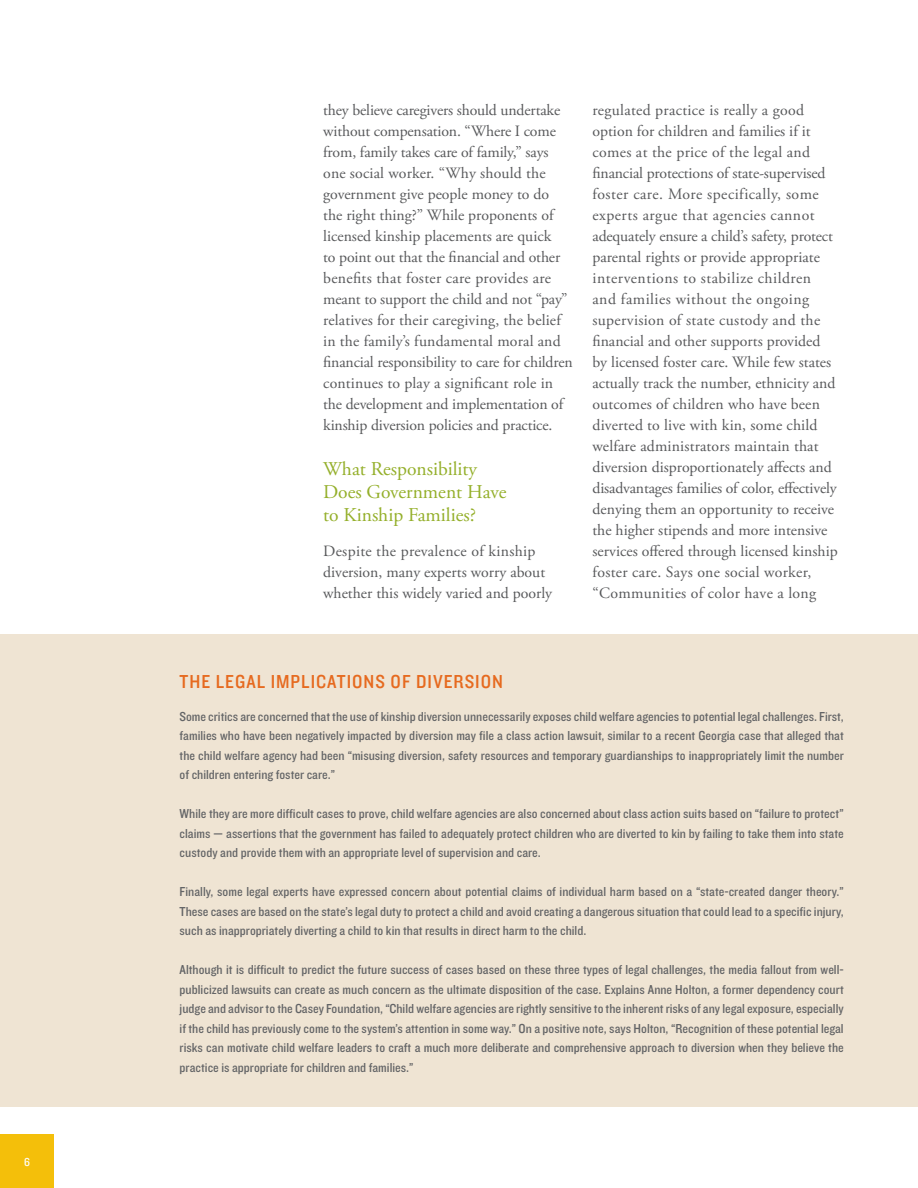
<style>
.page{position:relative;width:918px;height:1188px;background:#fff}
.page>*{position:absolute;margin:0;border:0;box-sizing:border-box;transform-origin:0 0}
.t1{font:19.5px/23.2px "Adobe Garamond Pro";color:#94af2a}
.t2{font:19.5px "Knockout 30 Junior Welterwt";letter-spacing:.05em;color:#e66a1f}
.t3{font:15.75px/21px "Adobe Garamond Pro";color:#58595b}
.t4{font:13.5px/19.5px "Knockout 30 Junior Welterwt";color:#636466;text-align:justify}
.t5{font:12px "Knockout 30 Junior Welterwt";color:#fff}
</style>
<div class="page">
<div style="left:0;top:634px;width:918px;height:473px;background:#efe4d3"></div>
<div style="left:0;top:1134px;width:54px;height:54px;background:#f4bf0a"></div>
<p class="t5" style="left:24px;top:1154px;width:7px">6</p>
<p class="t3" style="left:323px;top:100px;width:251px">they believe caregivers should undertake without compensation. “Where I come from, family takes care of family,” says one social worker. “Why should the government give people money to do<br>the right thing?” While proponents of licensed kinship placements are quick<br>to point out that the financial and other benefits that foster care provides are meant to support the child and not “pay” relatives for their caregiving, the belief in the family’s fundamental moral and financial responsibility to care for children continues to play a significant role in the development and implementation of kinship diversion policies and practice.</p>
<h1 class="t1" style="left:323px;top:458px;width:185px">What Responsibility<br>Does Government Have to Kinship Families?</h1>
<p class="t3" style="left:323px;top:541px;width:230px">Despite the prevalence of kinship diversion, many experts worry about whether this widely varied and poorly</p>
<p class="t3" style="left:592px;top:100px;width:247px">regulated practice is really a good option for children and families if it comes at the price of the legal and financial protections of state-supervised foster care. More specifically, some experts argue that agencies cannot adequately ensure a child’s safety, protect parental rights or provide appropriate interventions to stabilize children and families without the ongoing supervision of state custody and the financial and other supports provided by licensed foster care. While few states actually track the number, ethnicity and outcomes of children who have been diverted to live with kin, some child welfare administrators maintain that diversion disproportionately affects and disadvantages families of color, effectively denying them an opportunity to receive the higher stipends and more intensive services offered through licensed kinship foster care. Says one social worker, “Communities of color have a long</p>
<h1 class="t2" style="left:180px;top:668px;width:322px">THE LEGAL IMPLICATIONS OF DIVERSION</h1>
<p class="t4" style="left:180px;top:706px;width:666px">Some critics are concerned that the use of kinship diversion unnecessarily exposes child welfare agencies to potential legal challenges. First, families who have been negatively impacted by diversion may file a class action lawsuit, similar to a recent Georgia case that alleged that the child welfare agency had been “misusing diversion, safety resources and temporary guardianships to inappropriately limit the number of children entering foster care.”</p>
<p class="t4" style="left:180px;top:803px;width:666px">While they are more difficult cases to prove, child welfare agencies are also concerned about class action suits based on “failure to protect” claims — assertions that the government has failed to adequately protect children who are diverted to kin by failing to take them into state custody and provide them with an appropriate level of supervision and care.</p>
<p class="t4" style="left:180px;top:881px;width:666px">Finally, some legal experts have expressed concern about potential claims of individual harm based on a “state-created danger theory.” These cases are based on the state’s legal duty to protect a child and avoid creating a dangerous situation that could lead to a specific injury, such as inappropriately diverting a child to kin that results in direct harm to the child.</p>
<p class="t4" style="left:180px;top:959px;width:666px">Although it is difficult to predict the future success of cases based on these three types of legal challenges, the media fallout from well&shy;publicized lawsuits can create as much concern as the ultimate disposition of the case. Explains Anne Holton, a former dependency court judge and advisor to the Casey Foundation, “Child welfare agencies are rightly sensitive to the inherent risks of any legal exposure, especially if the child has previously come to the system’s attention in some way.” On a positive note, says Holton, “Recognition of these potential legal risks can motivate child welfare leaders to craft a much more deliberate and comprehensive approach to diversion when they believe the practice is appropriate for children and families.”</p>
</div>
